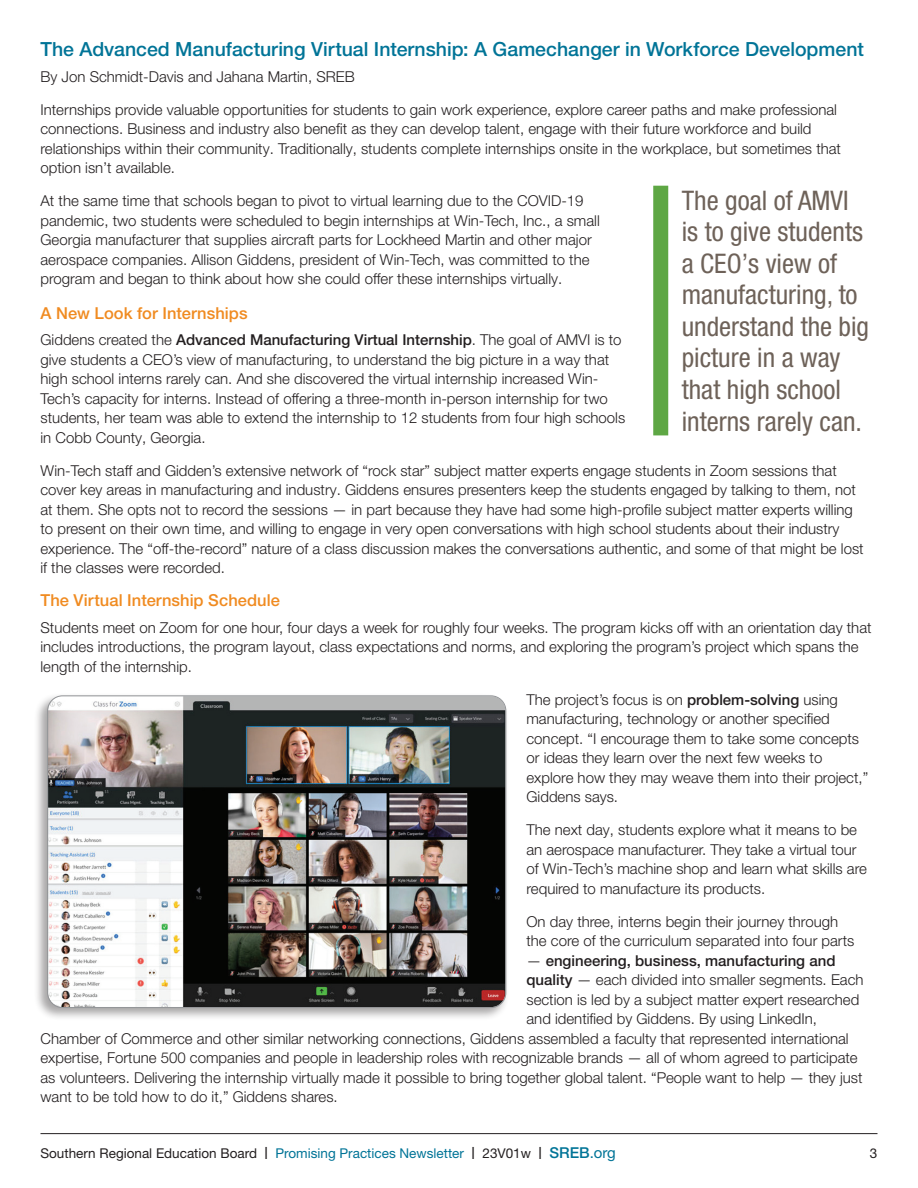
<style>
.page{position:relative;width:918px;height:1188px;background:#fff}
.page>*{position:absolute;margin:0;border:0;box-sizing:border-box;transform-origin:0 0}
.t1{font:condensed 27px/31.5px "Helvetica Neue LT Pro";color:#6e6259}
.t2{font:500 19.5px "Helvetica Neue";color:#007497}
.t3{font:500 16.5px "Helvetica Neue";color:#f08b21}
.t4{font:300 15px/19.5px "Helvetica Neue LT Pro";color:#231f20}
.t5{font:500 15px "Helvetica Neue LT Pro";color:#231f20}
.t6{font:13.5px "Helvetica Neue";color:#231f20}
.s1{font-weight:500}
.s2{font-weight:300}
.s3{font-size:16.8px}
.s4{color:#007497}
.s5{font-weight:500;font-size:15px;color:#007497}
.s6{font-size:15px;color:#007497}
</style>
<div class="page">
<hr style="left:40px;top:1133px;width:838px;height:1px;background:#231f20">
<div style="left:653px;top:186px;width:15px;height:249px;background:#5ea744"></div>
<div style="left:34px;top:693px;width:475px;height:329px;background:#231f20;opacity:.4"></div>
<img style="left:48px;top:696px;width:457px;height:311px">
<div style="left:47px;top:695px;width:459px;height:313px;border:1px solid #939598;border-radius:15px"></div>
<h2 class="t2" style="left:40px;top:37px;width:825px">The Advanced Manufacturing Virtual Internship: A Gamechanger in Workforce Development</h2>
<p class="t4" style="left:40px;top:67px;width:316px">By Jon Schmidt-Davis and Jahana Martin, SREB</p>
<p class="t4" style="left:40px;top:100px;width:802px">Internships provide valuable opportunities for students to gain work experience, explore career paths and make professional connections. Business and industry also benefit as they can develop talent, engage with their future workforce and build relationships within their community. Traditionally, students complete internships onsite in the workplace, but sometimes that option isn’t available.</p>
<p class="t4" style="left:40px;top:191px;width:561px">At the same time that schools began to pivot to virtual learning due to the COVID-19 pandemic, two students were scheduled to begin internships at Win-Tech, Inc., a small Georgia manufacturer that supplies aircraft parts for Lockheed Martin and other major aerospace companies. Allison Giddens, president of Win-Tech, was committed to the program and began to think about how she could offer these internships virtually.</p>
<p class="t3" style="left:40px;top:303px;width:209px">A New Look for Internships</p>
<p class="t4" style="left:40px;top:330px;width:586px">Giddens created the <span class="s1">Advanced Manufacturing Virtual Internship</span>. The goal of AMVI is to give students a CEO’s view of manufacturing, to understand the big picture in a way that high school interns rarely can. And she discovered the virtual internship increased Win-Tech’s capacity for interns. Instead of offering a three-month in-person internship for two students, her team was able to extend the internship to 12 students from four high schools in Cobb County, Georgia.</p>
<p class="t4" style="left:40px;top:460px;width:825px">Win-Tech staff and Gidden’s extensive network of “rock star” subject matter experts engage students in Zoom sessions that cover key areas in manufacturing and industry. Giddens ensures presenters keep the students engaged by talking to them, not at them. She opts not to record the sessions — in part because they have had some high-profile subject matter experts willing to present on their own time, and willing to engage in very open conversations with high school students about their industry experience. The “off-the-record” nature of a class discussion makes the conversations authentic, and some of that might be lost if the classes were recorded.</p>
<h1 class="t1" style="left:682px;top:184px;width:189px">The goal of AMVI is to give students a CEO’s view of manufacturing, to understand the big picture in a way that high school interns rarely can.</h1>
<p class="t3" style="left:40px;top:591px;width:241px">The Virtual Internship Schedule</p>
<p class="t4" style="left:40px;top:617px;width:833px">Students meet on Zoom for one hour, four days a week for roughly four weeks. The program kicks off with an orientation day that includes introductions, the program layout, class expectations and norms, and exploring the program’s project which spans the length of the internship.</p>
<p class="t4" style="left:526px;top:689px;width:343px">The project’s focus is on <span class="s1">problem-solving</span> using manufacturing, technology or another specified concept. “I encourage them to take some concepts or ideas they learn over the next few weeks to explore how they may weave them into their project,” Giddens says.</p>
<p class="t4" style="left:526px;top:820px;width:342px">The next day, students explore what it means to be an aerospace manufacturer. They take a virtual tour of Win-Tech’s machine shop and learn what skills are required to manufacture its products.</p>
<p class="t4" style="left:526px;top:911px;width:329px">On day three, interns begin their journey through the core of the curriculum separated into four parts</p>
<p class="t5" style="left:526px;top:951px;width:310px"><span class="s2">—</span> engineering, business, manufacturing and</p>
<p class="t4" style="left:526px;top:970px;width:339px"><span class="s1">quality</span> — each divided into smaller segments. Each</p>
<p class="t4" style="left:526px;top:989px;width:334px">section is led by a subject matter expert researched</p>
<p class="t4" style="left:526px;top:1009px;width:292px">and identified by Giddens. By using LinkedIn,</p>
<p class="t4" style="left:40px;top:1028px;width:810px">Chamber of Commerce and other similar networking connections, Giddens assembled a faculty that represented international</p>
<p class="t4" style="left:40px;top:1048px;width:819px">expertise, Fortune 500 companies and people in leadership roles with recognizable brands — all of whom agreed to participate</p>
<p class="t4" style="left:40px;top:1067px;width:824px">as volunteers. Delivering the internship virtually made it possible to bring together global talent. “People want to help — they just</p>
<p class="t4" style="left:40px;top:1087px;width:299px">want to be told how to do it,” Giddens shares.</p>
<p class="t6" style="left:40px;top:1145px;width:577px">Southern Regional Education Board <span class="s3">I</span> <span class="s4">Promising Practices Newsletter</span> <span class="s3">I</span> 23V01w <span class="s3">I</span> <span class="s5">SREB</span><span class="s6">.org</span></p>
<p class="t6" style="left:870px;top:1145px;width:9px">3</p>
</div>
